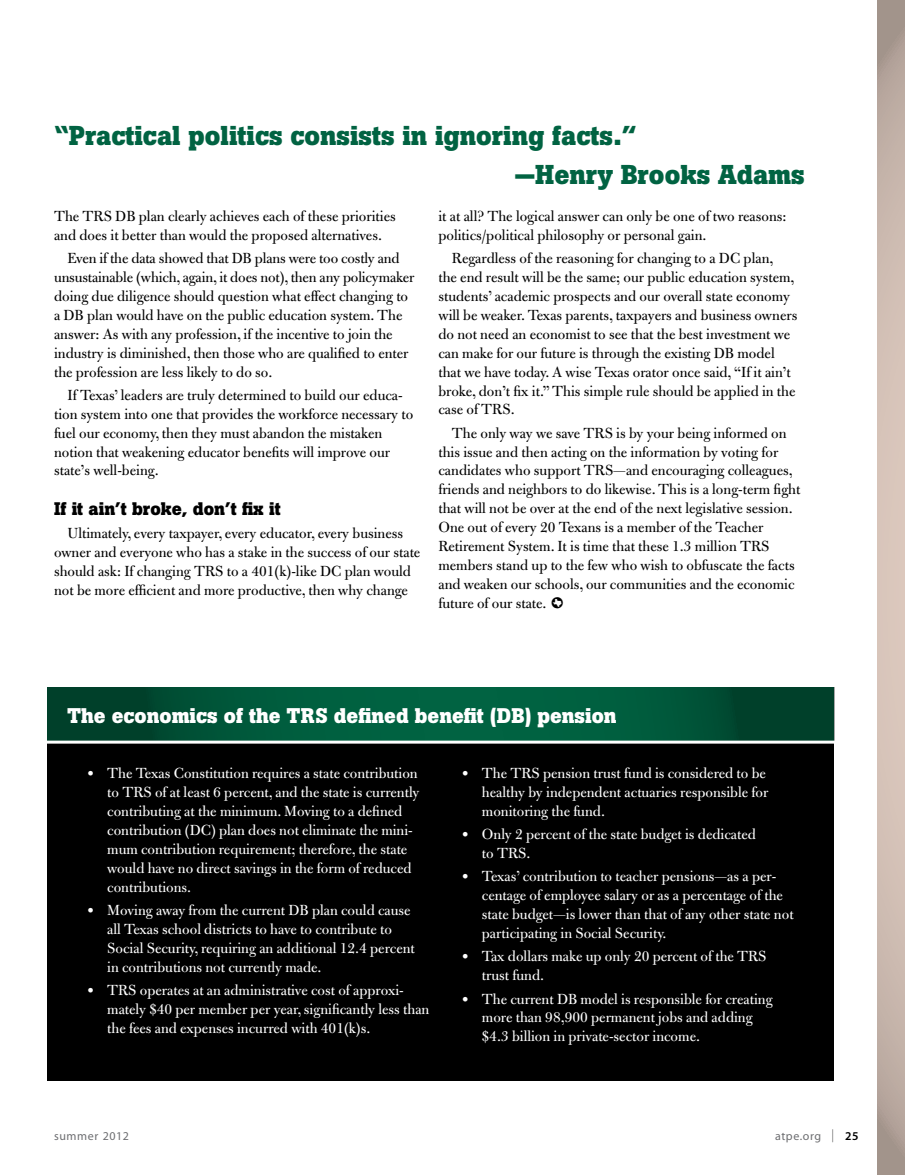
<style>
.page{position:relative;width:905px;height:1175px;background:#fff}
.page>*{position:absolute;margin:0;border:0;box-sizing:border-box;transform-origin:0 0}
.t1{font:700 27px/39.2px "Boton";color:#016342}
.t2{font:700 21px "Boton";color:#fff}
.t3{font:700 18px "Boton";color:#000}
.t4{font:15.75px/18.9px "Bulmer";color:#000}
.t5{font:15.75px/18.9px "Bulmer";color:#fff}
.t6{font:12px "Myriad Pro";letter-spacing:.05em;color:#6d6e71}
.s1{font-family:"Endmark"}
.s2{font-size:12.9px;color:#000}
.s3{font-weight:600;color:#000}
</style>
<div class="page">
<div style="left:48px;top:687px;width:786px;height:393px;background:#000"></div>
<svg style="left:48px;top:687px;width:786px;height:53px;background:#005438"></svg>
<hr style="left:37px;top:740px;width:805px;height:3px;background:#fff">
<svg style="left:878px;top:0;width:26px;height:1174px;background:#cbb9ae"></svg>
<h1 class="t1" style="left:515px;top:116px;width:291px;text-indent:-461px">“Practical politics consists in ignoring facts.”<br>—Henry Brooks Adams</h1>
<p class="t4" style="left:54px;top:207px;width:343px">The TRS DB plan clearly achieves each of these priorities and does it better than would the proposed alternatives.</p>
<p class="t4" style="left:54px;top:249px;width:362px;text-indent:13px">Even if the data showed that DB plans were too costly and unsustainable (which, again, it does not), then any policymaker doing due diligence should question what effect changing to a DB plan would have on the public education system. The answer: As with any profession, if the incentive to join the industry is diminished, then those who are qualified to enter the profession are less likely to do so.</p>
<p class="t4" style="left:54px;top:386px;width:361px;text-indent:13px">If Texas’ leaders are truly determined to build our educa&shy;tion system into one that provides the workforce necessary to fuel our economy, then they must abandon the mistaken notion that weakening educator benefits will improve our state’s well-being.</p>
<p class="t3" style="left:54px;top:498px;width:228px">If it ain’t broke, don’t fix it</p>
<p class="t4" style="left:54px;top:524px;width:368px;text-indent:13px">Ultimately, every taxpayer, every educator, every business owner and everyone who has a stake in the success of our state should ask: If changing TRS to a 401(k)-like DC plan would not be more efficient and more productive, then why change</p>
<p class="t4" style="left:438px;top:207px;width:349px">it at all? The logical answer can only be one of two reasons: politics/political philosophy or personal gain.</p>
<p class="t4" style="left:438px;top:249px;width:360px;text-indent:13px">Regardless of the reasoning for changing to a DC plan,<br>the end result will be the same; our public education system, students’ academic prospects and our overall state economy will be weaker. Texas parents, taxpayers and business owners do not need an economist to see that the best investment we can make for our future is through the existing DB model that we have today. A wise Texas orator once said, “If it ain’t broke, don’t fix it.” This simple rule should be applied in the case of TRS.</p>
<p class="t4" style="left:438px;top:423px;width:363px;text-indent:13px">The only way we save TRS is by your being informed on this issue and then acting on the information by voting for candidates who support TRS—and encouraging colleagues, friends and neighbors to do likewise. This is a long-term fight that will not be over at the end of the next legislative session.<br>One out of every 20 Texans is a member of the Teacher Retirement System. It is time that these 1.3 million TRS members stand up to the few who wish to obfuscate the facts and weaken our schools, our communities and the economic future of our state. <span class="s1">A</span></p>
<h2 class="t2" style="left:68px;top:703px;width:550px">The economics of the TRS defined benefit (DB) pension</h2>
<p class="t5" style="left:107px;top:764px;width:314px;text-indent:-20px">• The Texas Constitution requires a state contribution to TRS of at least 6 percent, and the state is currently contributing at the minimum. Moving to a defined contribution (DC) plan does not eliminate the mini&shy;mum contribution requirement; therefore, the state would have no direct savings in the form of reduced contributions.</p>
<p class="t5" style="left:107px;top:900px;width:309px;text-indent:-20px">• Moving away from the current DB plan could cause all Texas school districts to have to contribute to Social Security, requiring an additional 12.4 percent in contributions not currently made.</p>
<p class="t5" style="left:107px;top:980px;width:323px;text-indent:-20px">• TRS operates at an administrative cost of approxi&shy;mately $40 per member per year, significantly less than the fees and expenses incurred with 401(k)s.</p>
<p class="t5" style="left:482px;top:764px;width:288px;text-indent:-20px">• The TRS pension trust fund is considered to be healthy by independent actuaries responsible for monitoring the fund.</p>
<p class="t5" style="left:482px;top:825px;width:275px;text-indent:-20px">• Only 2 percent of the state budget is dedicated to TRS.</p>
<p class="t5" style="left:482px;top:867px;width:313px;text-indent:-20px">• Texas’ contribution to teacher pensions—as a per&shy;centage of employee salary or as a percentage of the state budget—is lower than that of any other state not participating in Social Security.</p>
<p class="t5" style="left:482px;top:947px;width:286px;text-indent:-20px">• Tax dollars make up only 20 percent of the TRS trust fund.</p>
<p class="t5" style="left:482px;top:989px;width:292px;text-indent:-20px">• The current DB model is responsible for creating more than 98,900 permanent jobs and adding $4.3 billion in private-sector income.</p>
<p class="t6" style="left:54px;top:1129px;width:77px">summer 2012</p>
<p class="t6" style="left:775px;top:1129px;width:85px">atpe.org <span class="s2">|</span> <span class="s3">25</span></p>
</div>
